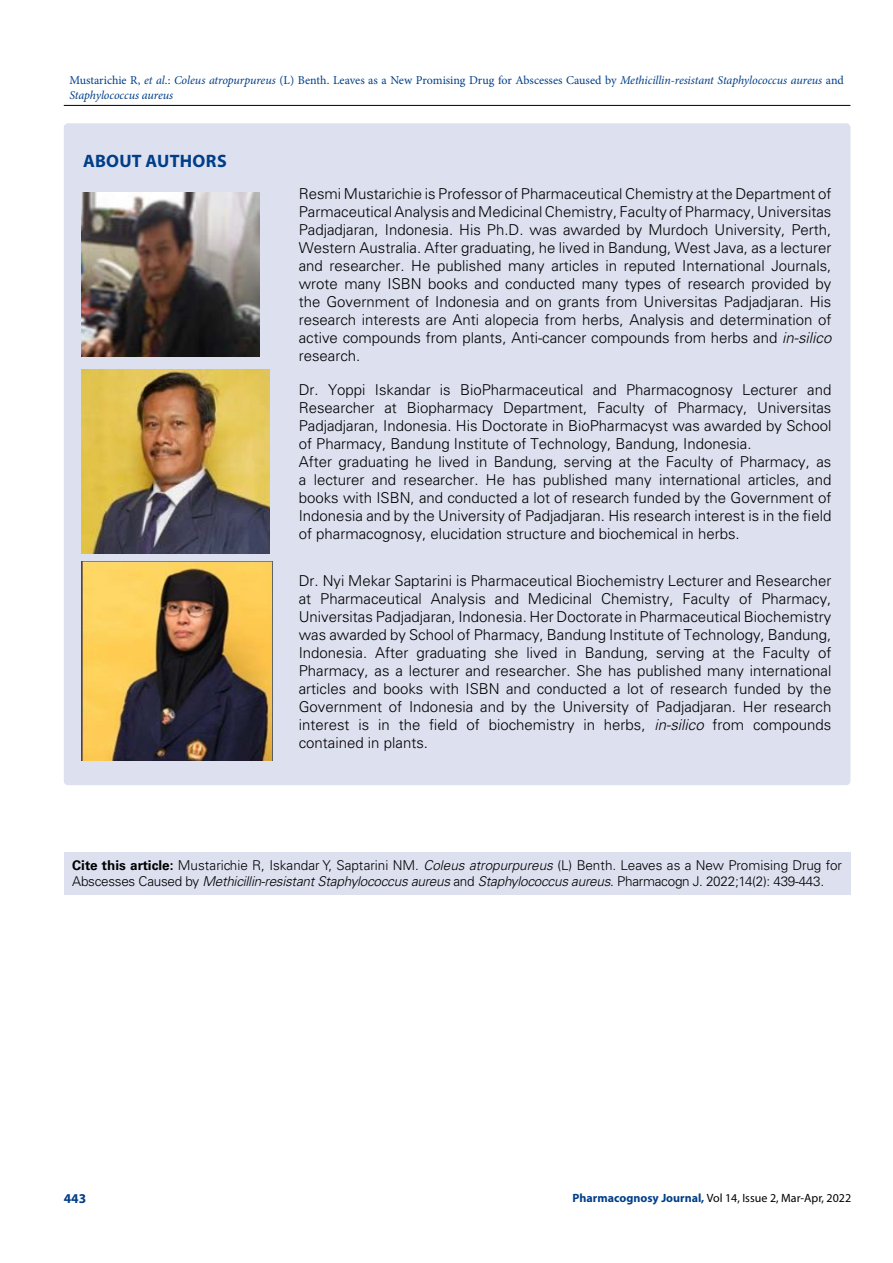
<style>
.page{position:relative;width:893px;height:1263px;background:#fff}
.page>*{position:absolute;margin:0;border:0;box-sizing:border-box;transform-origin:0 0}
.t1{font:700 18px "Myriad Pro";letter-spacing:.015em;color:#003e88}
.t2{font:300 15px/18px "Univers LT Std";color:#000;text-align:justify}
.t3{font:300 13.5px/16.2px "Univers LT Std";color:#000}
.t4{font:700 13.5px "Myriad Pro";color:#003e88}
.t5{font:italic 12px/14.4px "Minion Pro";letter-spacing:-.005em;color:#003e88}
.t6{font:12px "Myriad Pro";color:#000}
.s1{font-style:normal}
.s2{font-style:italic}
.s3{font-weight:700}
.s4{font-weight:700;color:#003e88}
</style>
<div class="page">
<hr style="left:64px;top:105px;width:786px;height:1px;background:#000">
<div style="left:64px;top:123px;width:786px;height:662px;background:#dde0ef;border-radius:4px"></div>
<div style="left:64px;top:851px;width:786px;height:43px;background:#dde0ef"></div>
<img style="left:82px;top:192px;width:178px;height:164px">
<img style="left:82px;top:369px;width:188px;height:184px">
<img style="left:82px;top:562px;width:190px;height:199px">
<p class="t5" style="left:69px;top:73px;width:776px"><span class="s1">Mustarichie R,</span> et al<span class="s1">.:</span> Coleus atropurpureus <span class="s1">(L) Benth. Leaves as a New Promising Drug for Abscesses Caused by</span> Methicillin-resistant Staphylococcus aureus <span class="s1">and<br></span>Staphylococcus aureus</p>
<p class="t1" style="left:83px;top:149px;width:145px">ABOUT AUTHORS</p>
<p class="t2" style="left:299px;top:184px;width:534px">Resmi Mustarichie is Professor of Pharmaceutical Chemistry at the Department of Parmaceutical Analysis and Medicinal Chemistry, Faculty of Pharmacy, Universitas Padjadjaran, Indonesia. His Ph.D. was awarded by Murdoch University, Perth, Western Australia. After graduating, he lived in Bandung, West Java, as a lecturer and researcher. He published many articles in reputed International Journals, wrote many ISBN books and conducted many types of research provided by the Government of Indonesia and on grants from Universitas Padjadjaran. His research interests are Anti alopecia from herbs, Analysis and determination of active compounds from plants, Anti-cancer compounds from herbs and <span class="s2">in-silico </span>research.</p>
<p class="t2" style="left:299px;top:380px;width:534px;text-align:left">Dr. Yoppi Iskandar is BioPharmaceutical and Pharmacognosy Lecturer and Researcher at Biopharmacy Department, Faculty of Pharmacy, Universitas Padjadjaran, Indonesia. His Doctorate in BioPharmacyst was awarded by School of Pharmacy, Bandung Institute of Technology, Bandung, Indonesia.<br>After graduating he lived in Bandung, serving at the Faculty of Pharmacy, as a lecturer and researcher. He has published many international articles, and books with ISBN, and conducted a lot of research funded by the Government of Indonesia and by the University of Padjadjaran. His research interest is in the field of pharmacognosy, elucidation structure and biochemical in herbs.</p>
<p class="t2" style="left:299px;top:571px;width:534px">Dr. Nyi Mekar Saptarini is Pharmaceutical Biochemistry Lecturer and Researcher at Pharmaceutical Analysis and Medicinal Chemistry, Faculty of Pharmacy, Universitas Padjadjaran, Indonesia. Her Doctorate in Pharmaceutical Biochemistry was awarded by School of Pharmacy, Bandung Institute of Technology, Bandung, Indonesia. After graduating she lived in Bandung, serving at the Faculty of Pharmacy, as a lecturer and researcher. She has published many international articles and books with ISBN and conducted a lot of research funded by the Government of Indonesia and by the University of Padjadjaran. Her research interest is in the field of biochemistry in herbs, <span class="s2">in-silico</span> from compounds contained in plants.</p>
<p class="t3" style="left:72px;top:857px;width:771px"><span class="s3">Cite this article:</span> Mustarichie R, Iskandar Y, Saptarini NM. <span class="s2">Coleus atropurpureus</span> (L) Benth. Leaves as a New Promising Drug for<br>Abscesses Caused by <span class="s2">Methicillin-resistant Staphylococcus aureus</span> and <span class="s2">Staphylococcus aureus</span>. Pharmacogn J. 2022;14(2): 439-443.</p>
<p class="t4" style="left:64px;top:1189px;width:24px">443</p>
<p class="t6" style="left:573px;top:1190px;width:280px"><span class="s4">Pharmacognosy Journal,</span> Vol 14, Issue 2, Mar-Apr, 2022</p>
</div>
